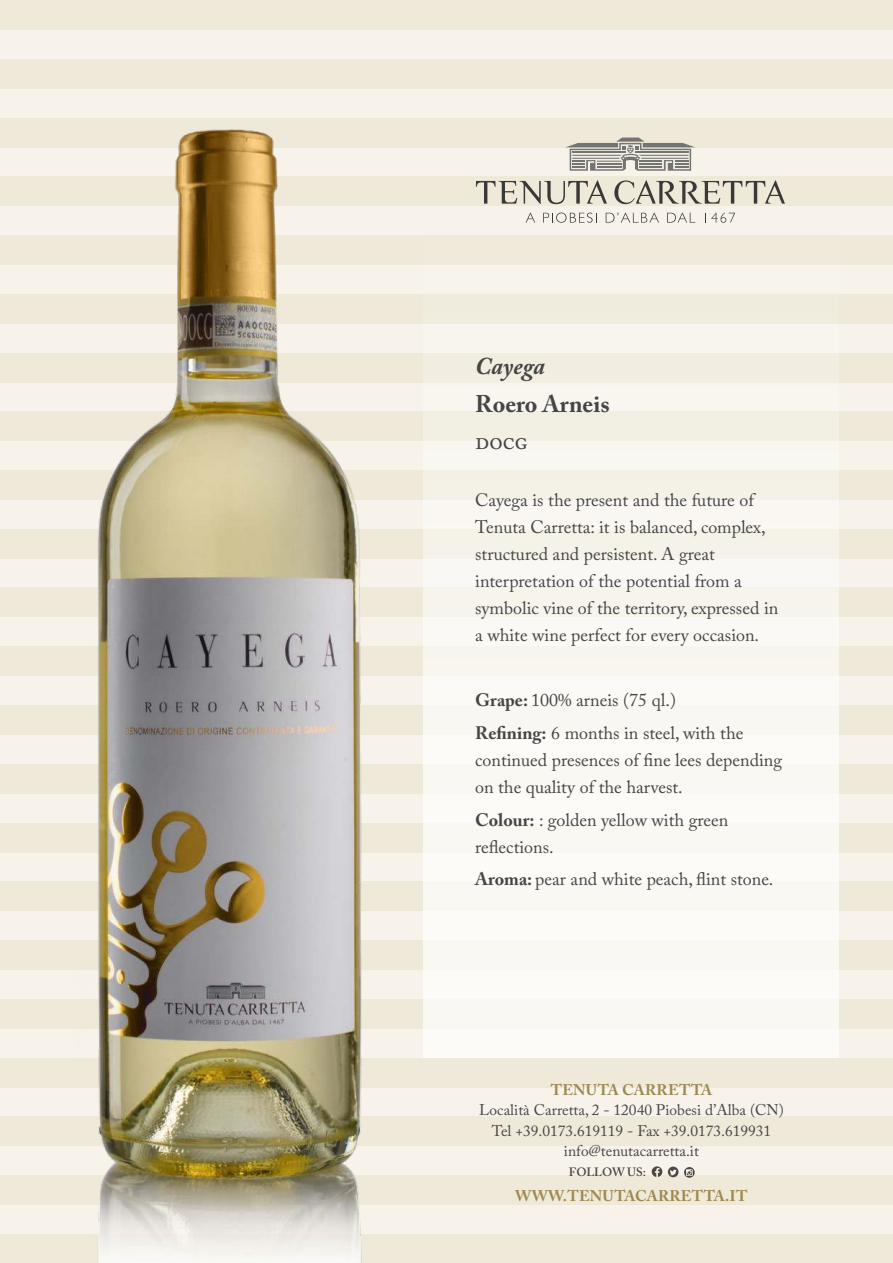
<style>
.page{position:relative;width:893px;height:1263px;background:#fff}
.page>*{position:absolute;margin:0;border:0;box-sizing:border-box;transform-origin:0 0}
.t1{font:700 24px "Adobe Caslon Pro";color:#454545}
.t2{font:italic 700 24px "Adobe Caslon Pro";letter-spacing:-.005em;color:#454545}
.t3{font:24px "Adobe Caslon Pro";color:#454545}
.t4{font:18px/27px "Adobe Caslon Pro";color:#454545}
.t5{font:15.45px/20.5px "Adobe Caslon Pro";color:#454545;text-align:center}
.t6{font:700 15.45px "Adobe Caslon Pro";letter-spacing:.015em;color:#9d884f}
.t7{font:600 12px "Adobe Caslon Pro";letter-spacing:-.005em;color:#454545}
.s1{font-weight:700}
</style>
<div class="page">
<div style="left:0;top:0;width:893px;height:1234px;background:#f7f3eb"></div>
<div style="left:0;top:59px;width:893px;height:30px;background:#eee9d8"></div>
<div style="left:0;top:0;width:893px;height:30px;background:#eee9d8"></div>
<div style="left:0;top:118px;width:893px;height:29px;background:#eee9d8"></div>
<div style="left:0;top:705px;width:893px;height:30px;background:#eee9d8"></div>
<div style="left:0;top:177px;width:893px;height:29px;background:#eee9d8"></div>
<div style="left:0;top:764px;width:893px;height:30px;background:#eee9d8"></div>
<div style="left:0;top:235px;width:893px;height:30px;background:#eee9d8"></div>
<div style="left:0;top:823px;width:893px;height:29px;background:#eee9d8"></div>
<div style="left:0;top:294px;width:893px;height:29px;background:#eee9d8"></div>
<div style="left:0;top:882px;width:893px;height:29px;background:#eee9d8"></div>
<div style="left:0;top:353px;width:893px;height:29px;background:#eee9d8"></div>
<div style="left:0;top:940px;width:893px;height:30px;background:#eee9d8"></div>
<div style="left:0;top:412px;width:893px;height:29px;background:#eee9d8"></div>
<div style="left:0;top:999px;width:893px;height:29px;background:#eee9d8"></div>
<div style="left:0;top:470px;width:893px;height:30px;background:#eee9d8"></div>
<div style="left:0;top:1058px;width:893px;height:29px;background:#eee9d8"></div>
<div style="left:0;top:529px;width:893px;height:29px;background:#eee9d8"></div>
<div style="left:0;top:1116px;width:893px;height:30px;background:#eee9d8"></div>
<div style="left:0;top:588px;width:893px;height:29px;background:#eee9d8"></div>
<div style="left:0;top:1175px;width:893px;height:30px;background:#eee9d8"></div>
<div style="left:0;top:646px;width:893px;height:30px;background:#eee9d8"></div>
<div style="left:0;top:1234px;width:893px;height:29px;background:#eee9d8"></div>
<div style="left:423px;top:114px;width:416px;height:944px;background:linear-gradient(to bottom,#f2ede1,#fdfcfb)"></div>
<svg style="left:652px;top:1166px;width:10px;height:11px"></svg>
<svg style="left:668px;top:1166px;width:10px;height:11px"></svg>
<svg style="left:684px;top:1167px;width:11px;height:11px"></svg>
<svg style="left:614px;top:180px;width:171px;height:24px"></svg>
<svg style="left:476px;top:180px;width:131px;height:24px"></svg>
<svg style="left:526px;top:213px;width:9px;height:10px"></svg>
<svg style="left:543px;top:213px;width:54px;height:10px"></svg>
<svg style="left:606px;top:213px;width:53px;height:10px"></svg>
<svg style="left:667px;top:213px;width:28px;height:10px"></svg>
<svg style="left:705px;top:213px;width:30px;height:10px"></svg>
<svg style="left:565px;top:138px;width:130px;height:33px"></svg>
<img style="left:33px;top:114px;width:409px;height:1149px">
<h1 class="t2" style="left:475px;top:357px;width:71px">Cayega</h1>
<h1 class="t1" style="left:475px;top:394px;width:136px">Roero Arneis</h1>
<h1 class="t3" style="left:475px;top:431px;width:54px">docg</h1>
<p class="t4" style="left:475px;top:488px;width:305px">Cayega is the present and the future of Tenuta Carretta: it is balanced, complex, structured and persistent. A great interpretation of the potential from a symbolic vine of the territory, expressed in a white wine perfect for every occasion.</p>
<p class="t4" style="left:475px;top:685px;width:270px;line-height:32.7px"><span class="s1">Grape:</span> 100% arneis (75 ql.)<br><span class="s1">Refining:</span> 6 months in steel, with the</p>
<p class="t4" style="left:475px;top:748px;width:309px">continued presences of fine lees depending on the quality of the harvest.</p>
<p class="t4" style="left:475px;top:808px;width:255px"><span class="s1">Colour:</span> : golden yellow with green reflections.</p>
<p class="t4" style="left:475px;top:867px;width:300px"><span class="s1">Aroma:</span> pear and white peach, flint stone.</p>
<p class="t6" style="left:551px;top:1080px;width:163px">TENUTA CARRETTA</p>
<p class="t5" style="left:479px;top:1100px;width:306px">Località Carretta, 2 - 12040 Piobesi d’Alba (CN)<br>Tel +39.0173.619119 - Fax +39.0173.619931 info@tenutacarretta.it</p>
<p class="t6" style="left:515px;top:1187px;width:234px">WWW.TENUTACARRETTA.IT</p>
<p class="t7" style="left:569px;top:1164px;width:79px">FOLLOW US:</p>
</div>
